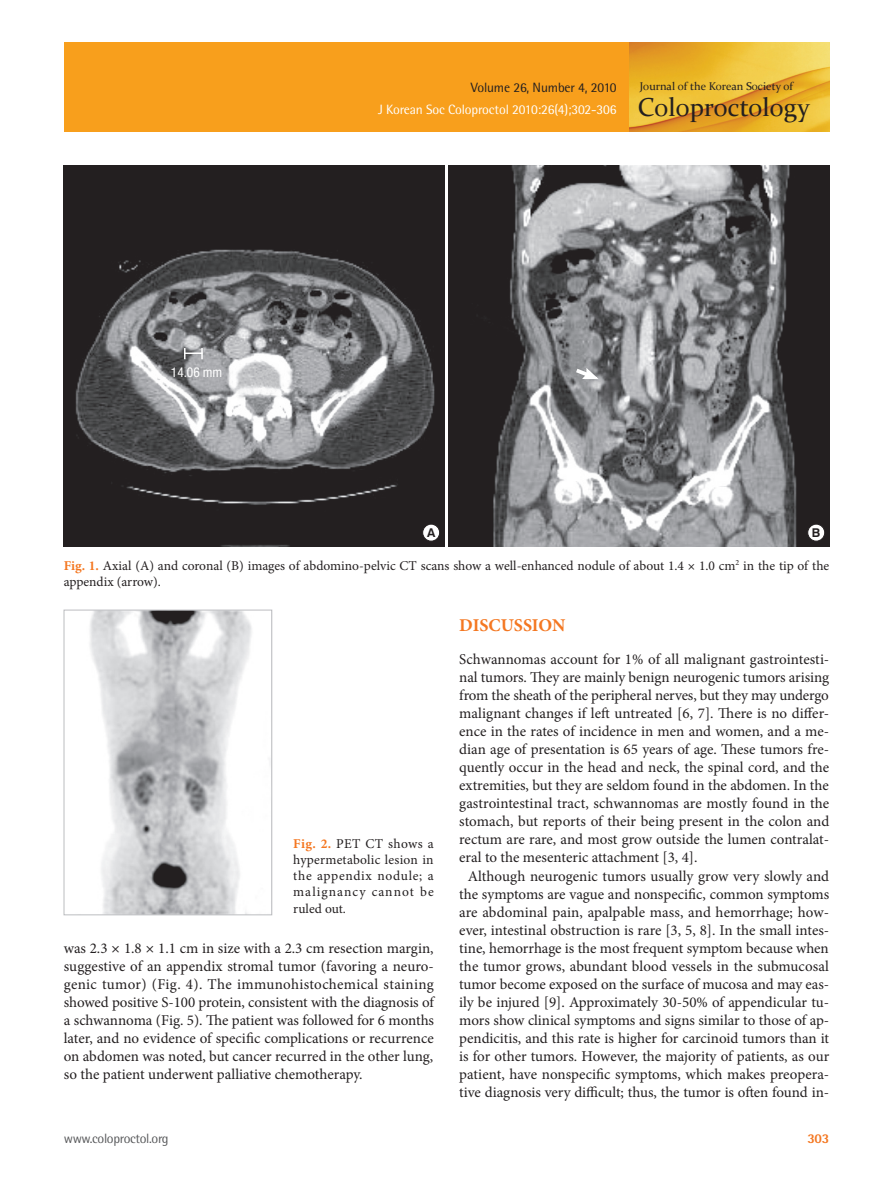
<style>
.page{position:relative;width:893px;height:1191px;background:#fff}
.page>*{position:absolute;margin:0;border:0;box-sizing:border-box;transform-origin:0 0}
.t1{font:25.95px "Constantia";color:#231f20}
.t2{font:700 18px "Minion Pro";color:#f47721}
.t3{font:15px/18px "Minion Pro";letter-spacing:-.005em;color:#231f20;text-align:justify}
.t4{font:13.5px/16.2px "Minion Pro";color:#231f20}
.t5{font:13.5px "Rotis Semi Sans Std";letter-spacing:-.01em;color:#fff}
.t6{font:13.5px "Rotis Semi Sans Std";letter-spacing:-.01em;color:#231f20}
.t7{font:13.5px "Rotis Semi Sans Std";letter-spacing:-.025em;color:#57585a}
.t8{font:condensed 13.5px "Helvetica Neue LT Std";color:#fff}
.t9{font:800 13.5px "Rotis Semi Sans Std";color:#f47721}
.t10{font:700 12.15px "Swiss 721 BT";color:#231f20}
.t11{font:11.25px "Constantia";color:#231f20}
.s1{font-weight:700;color:#f47721}
.s2{font-family:"Utopia Std"}
.s3{font-family:"Helvetica Neue LT Std";font-stretch:condensed}
</style>
<div class="page">
<div style="left:64px;top:43px;width:565px;height:89px;background:#f89f1c"></div>
<img style="left:629px;top:43px;width:200px;height:89px">
<img style="left:64px;top:165px;width:380px;height:381px">
<img style="left:449px;top:165px;width:380px;height:381px">
<div style="left:423px;top:524px;width:17px;height:17px;background:#fff;border-radius:50%"></div>
<div style="left:422px;top:524px;width:18px;height:17px;border:1px solid #231f20;border-radius:50%"></div>
<div style="left:808px;top:524px;width:17px;height:17px;background:#fff;border-radius:50%"></div>
<div style="left:807px;top:524px;width:18px;height:17px;border:1px solid #231f20;border-radius:50%"></div>
<svg style="left:184px;top:348px;width:19px;height:11px"></svg>
<img style="left:90px;top:612px;width:162px;height:301px">
<div style="left:64px;top:610px;width:208px;height:305px;border:1px solid #bcbdc0"></div>
<svg style="left:572px;top:365px;width:27px;height:15px"></svg>
<p class="t8" style="left:171px;top:364px;width:53px">14.06 mm</p>
<p class="t6" style="left:471px;top:80px;width:147px">Volume 26, Number 4, 2010</p>
<p class="t5" style="left:378px;top:102px;width:240px">J Korean Soc Coloproctol 2010:26(4);302-306</p>
<p class="t11" style="left:640px;top:79px;width:154px">Journal of the Korean Society of</p>
<h1 class="t1" style="left:638px;top:90px;width:174px">Coloproctology</h1>
<p class="t10" style="left:427px;top:525px;width:10px">A</p>
<p class="t10" style="left:812px;top:525px;width:10px">B</p>
<p class="t4" style="left:64px;top:557px;width:767px"><span class="s1">Fig. 1.</span> Axial (A) and coronal (B) images of abdomino-pelvic CT scans show a well-enhanced nodule of about 1.4 <span class="s2">×</span> 1.0 cm<sup>2</sup> in the tip of the appendix (arrow).</p>
<p class="t4" style="left:293px;top:835px;width:142px;text-align:justify"><span class="s1">Fig. 2.</span> PET CT shows a hypermetabolic lesion in the appendix nodule; a malignancy cannot be ruled out.</p>
<p class="t3" style="left:64px;top:938px;width:372px">was 2.3 <span class="s3">×</span> 1.8 <span class="s3">×</span> 1.1 cm in size with a 2.3 cm resection margin, suggestive of an appendix stromal tumor (favoring a neuro&shy;genic tumor) (Fig. 4). The immunohistochemical staining showed positive S-100 protein, consistent with the diagnosis of a schwannoma (Fig. 5). The patient was followed for 6 months later, and no evidence of specific complications or recurrence on abdomen was noted, but cancer recurred in the other lung, so the patient underwent palliative chemotherapy.</p>
<p class="t2" style="left:459px;top:612px;width:108px">DISCUSSION</p>
<p class="t3" style="left:459px;top:650px;width:371px">Schwannomas account for 1% of all malignant gastrointesti-</p>
<p class="t3" style="left:459px;top:668px;width:371px">nal tumors. They are mainly benign neurogenic tumors arising</p>
<p class="t3" style="left:459px;top:686px;width:371px">from the sheath of the peripheral nerves, but they may undergo</p>
<p class="t3" style="left:459px;top:704px;width:371px">malignant changes if left untreated [6, 7]. There is no differ-</p>
<p class="t3" style="left:459px;top:722px;width:371px">ence in the rates of incidence in men and women, and a me-</p>
<p class="t3" style="left:459px;top:740px;width:371px">dian age of presentation is 65 years of age. These tumors fre-</p>
<p class="t3" style="left:459px;top:758px;width:371px">quently occur in the head and neck, the spinal cord, and the</p>
<p class="t3" style="left:459px;top:776px;width:371px">extremities, but they are seldom found in the abdomen. In the</p>
<p class="t3" style="left:459px;top:794px;width:371px">gastrointestinal tract, schwannomas are mostly found in the</p>
<p class="t3" style="left:459px;top:812px;width:372px">stomach, but reports of their being present in the colon and</p>
<p class="t3" style="left:459px;top:830px;width:371px">rectum are rare, and most grow outside the lumen contralat-</p>
<p class="t3" style="left:459px;top:848px;width:240px">eral to the mesenteric attachment [3, 4].</p>
<p class="t3" style="left:468px;top:866px;width:363px">Although neurogenic tumors usually grow very slowly and</p>
<p class="t3" style="left:459px;top:884px;width:371px">the symptoms are vague and nonspecific, common symptoms</p>
<p class="t3" style="left:459px;top:902px;width:371px">are abdominal pain, apalpable mass, and hemorrhage; how-</p>
<p class="t3" style="left:459px;top:920px;width:371px">ever, intestinal obstruction is rare [3, 5, 8]. In the small intes-</p>
<p class="t3" style="left:459px;top:938px;width:371px">tine, hemorrhage is the most frequent symptom because when</p>
<p class="t3" style="left:459px;top:956px;width:371px">the tumor grows, abundant blood vessels in the submucosal</p>
<p class="t3" style="left:459px;top:974px;width:371px">tumor become exposed on the surface of mucosa and may eas-</p>
<p class="t3" style="left:459px;top:992px;width:371px">ily be injured [9]. Approximately 30-50% of appendicular tu-</p>
<p class="t3" style="left:459px;top:1010px;width:371px">mors show clinical symptoms and signs similar to those of ap-</p>
<p class="t3" style="left:459px;top:1028px;width:371px">pendicitis, and this rate is higher for carcinoid tumors than it</p>
<p class="t3" style="left:459px;top:1046px;width:371px">is for other tumors. However, the majority of patients, as our</p>
<p class="t3" style="left:459px;top:1064px;width:371px">patient, have nonspecific symptoms, which makes preopera-</p>
<p class="t3" style="left:459px;top:1082px;width:371px">tive diagnosis very difficult; thus, the tumor is often found in-</p>
<p class="t7" style="left:64px;top:1130px;width:106px">www.coloproctol.org</p>
<p class="t9" style="left:807px;top:1129px;width:23px">303</p>
</div>
